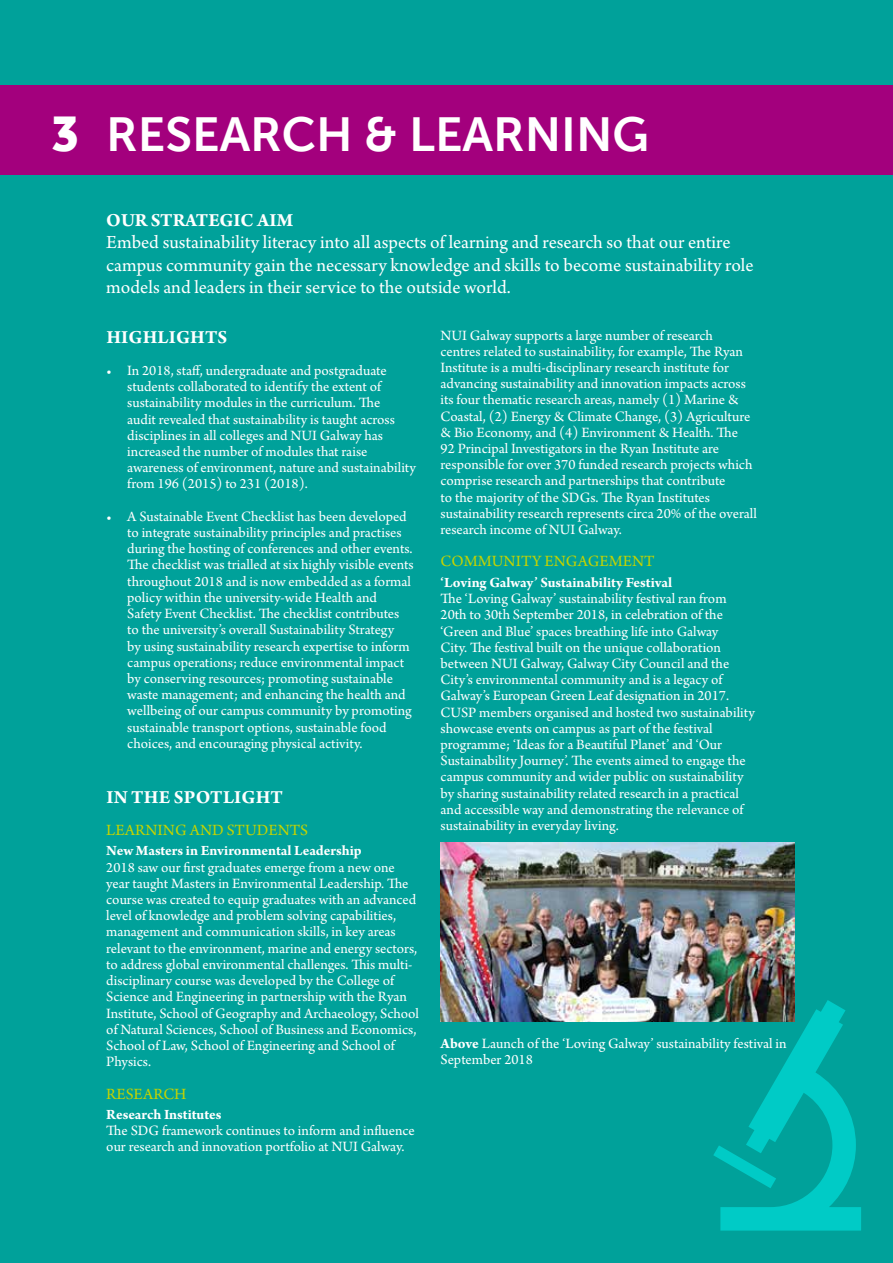
<style>
.page{position:relative;width:893px;height:1263px;background:#00a19a}
.page>*{position:absolute;margin:0;border:0;box-sizing:border-box;transform-origin:0 0}
.t1{font:48px "Museo Sans 700";color:#fff}
.t2{font:19.5px/22.5px "Arno Pro";color:#fff}
.t3{font:700 19.5px "Arno Pro";letter-spacing:.01em;color:#fff}
.t4{font:16.5px "Arno Pro";color:#c5d300}
.t5{font:15px/16.2px "Arno Pro";color:#fff}
.t6{font:700 15px "Arno Pro";letter-spacing:-.005em;color:#fff}
.s1{font-family:"Museo Sans 900"}
.s2{font-weight:700}
</style>
<div class="page">
<img style="left:441px;top:842px;width:354px;height:179px">
<div style="left:0;top:85px;width:893px;height:89px;background:#a3007d"></div>
<svg style="left:713px;top:1000px;width:148px;height:230px"></svg>
<h1 class="t1" style="left:51px;top:107px;width:599px"><span class="s1">3</span> RESEARCH &amp; LEARNING</h1>
<h2 class="t3" style="left:106px;top:209px;width:188px">OUR STRATEGIC AIM</h2>
<p class="t2" style="left:106px;top:232px;width:649px">Embed sustainability literacy into all aspects of learning and research so that our entire campus community gain the necessary knowledge and skills to become sustainability role models and leaders in their service to the outside world.</p>
<h2 class="t3" style="left:106px;top:325px;width:122px">HIGHLIGHTS</h2>
<p class="t5" style="left:127px;top:363px;width:290px;text-indent:-21px">• In 2018, staff, undergraduate and postgraduate students collaborated to identify the extent of sustainability modules in the curriculum. The<br>audit revealed that sustainability is taught across disciplines in all colleges and NUI Galway has increased the number of modules that raise awareness of environment, nature and sustainability from 196 (2015) to 231 (2018).</p>
<p class="t5" style="left:127px;top:509px;width:288px;text-indent:-21px">• A Sustainable Event Checklist has been developed to integrate sustainability principles and practises during the hosting of conferences and other events.<br>The checklist was trialled at six highly visible events throughout 2018 and is now embedded as a formal policy within the university-wide Health and Safety Event Checklist. The checklist contributes to the university’s overall Sustainability Strategy<br>by using sustainability research expertise to inform campus operations; reduce environmental impact by conserving resources; promoting sustainable waste management; and enhancing the health and wellbeing of our campus community by promoting sustainable transport options, sustainable food choices, and encouraging physical activity.</p>
<h2 class="t3" style="left:106px;top:785px;width:178px">IN THE SPOTLIGHT</h2>
<p class="t4" style="left:106px;top:821px;width:203px">LEARNING AND STUDENTS</p>
<p class="t6" style="left:106px;top:842px;width:257px">New Masters in Environmental Leadership</p>
<p class="t5" style="left:106px;top:860px;width:314px">2018 saw our first graduates emerge from a new one year taught Masters in Environmental Leadership. The course was created to equip graduates with an advanced level of knowledge and problem solving capabilities, management and communication skills, in key areas relevant to the environment, marine and energy sectors, to address global environmental challenges. This multi&shy;disciplinary course was developed by the College of Science and Engineering in partnership with the Ryan Institute, School of Geography and Archaeology, School of Natural Sciences, School of Business and Economics, School of Law, School of Engineering and School of Physics.</p>
<p class="t4" style="left:106px;top:1084px;width:82px">RESEARCH</p>
<p class="t6" style="left:106px;top:1106px;width:117px">Research Institutes</p>
<p class="t5" style="left:106px;top:1123px;width:310px">The SDG framework continues to inform and influence our research and innovation portfolio at NUI Galway.</p>
<p class="t5" style="left:441px;top:328px;width:318px">NUI Galway supports a large number of research<br>centres related to sustainability, for example, The Ryan Institute is a multi-disciplinary research institute for advancing sustainability and innovation impacts across its four thematic research areas, namely (1) Marine &amp; Coastal, (2) Energy &amp; Climate Change, (3) Agriculture &amp; Bio Economy, and (4) Environment &amp; Health. The<br>92 Principal Investigators in the Ryan Institute are responsible for over 370 funded research projects which comprise research and partnerships that contribute<br>to the majority of the SDGs. The Ryan Institutes sustainability research represents circa 20% of the overall research income of NUI Galway.</p>
<p class="t4" style="left:441px;top:552px;width:216px">COMMUNITY ENGAGEMENT</p>
<p class="t6" style="left:441px;top:574px;width:233px">‘Loving Galway’ Sustainability Festival</p>
<p class="t5" style="left:441px;top:591px;width:316px">The ‘Loving Galway’ sustainability festival ran from 20th to 30th September 2018, in celebration of the ‘Green and Blue’ spaces breathing life into Galway<br>City. The festival built on the unique collaboration between NUI Galway, Galway City Council and the City’s environmental community and is a legacy of Galway’s European Green Leaf designation in 2017.<br>CUSP members organised and hosted two sustainability showcase events on campus as part of the festival programme; ‘Ideas for a Beautiful Planet’ and ‘Our Sustainability Journey’. The events aimed to engage the campus community and wider public on sustainability by sharing sustainability related research in a practical and accessible way and demonstrating the relevance of sustainability in everyday living.</p>
<p class="t5" style="left:441px;top:1036px;width:348px"><span class="s2">Above</span> Launch of the ‘Loving Galway’ sustainability festival in<br>September 2018</p>
</div>
